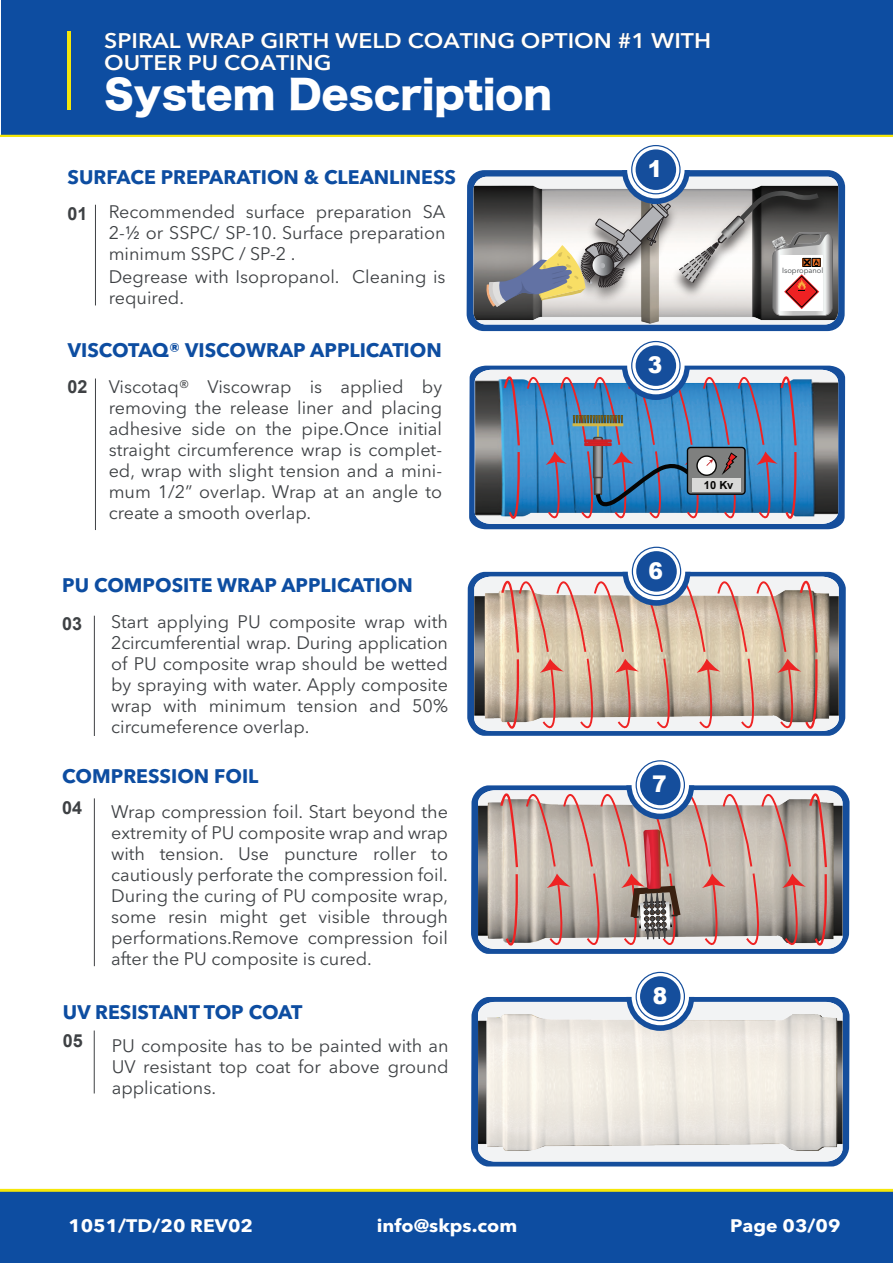
<style>
.page{position:relative;width:893px;height:1263px;background:#fff}
.page>*{position:absolute;margin:0;border:0;box-sizing:border-box;transform-origin:0 0}
.t1{font:39px "Hira Kaku Std W8";color:#fff}
.t2{font:900 23.1px "Arial";color:#fff;scale:.94 1}
.t3{font:600 21px/22.5px "Avenir Next LT Pro";color:#fff;scale:1.1 1}
.t4{font:700 19.5px "Avenir Next LT Pro";color:#0d4da1}
.t5{font:18px/21px "Avenir Next LT Pro";color:#3e4144;text-align:justify}
.t6{font:700 18px "Avenir Next LT Pro";color:#fff;scale:1.07 1}
.t7{font:700 18px "Arial";color:#3e4144}
.t8{font:700 11.1px "Arial";color:#050504}
.t9{font:7.5px "Avenir Next LT Pro";color:#3e4144}
.s1{font-family:"Arial";font-weight:700}
</style>
<div class="page">
<svg style="left:469px;top:366px;width:376px;height:163px;background:#275ba3"></svg>
<img style="left:475px;top:370px;width:363px;height:154px">
<svg style="left:627px;top:337px;width:58px;height:57px"></svg>
<div style="left:636px;top:345px;width:40px;height:41px;background:#154e9c;border-radius:50%"></div>
<div style="left:631px;top:341px;width:50px;height:49px;border:1px solid #154e9c;border-radius:50%"></div>
<svg style="left:471px;top:997px;width:378px;height:169px;background:#3b6aaa"></svg>
<img style="left:478px;top:1003px;width:364px;height:158px">
<svg style="left:486px;top:1015px;width:350px;height:135px;background:#ece8e1"></svg>
<svg style="left:626px;top:997px;width:68px;height:34px"></svg>
<svg style="left:632px;top:968px;width:57px;height:57px"></svg>
<div style="left:640px;top:976px;width:40px;height:41px;background:#154e9c;border-radius:50%"></div>
<div style="left:636px;top:972px;width:49px;height:49px;border:1px solid #154e9c;border-radius:50%"></div>
<svg style="left:467px;top:572px;width:379px;height:164px;background:#3667a9"></svg>
<img style="left:474px;top:580px;width:365px;height:151px">
<svg style="left:500px;top:572px;width:319px;height:159px;background:#cdb7a9"></svg>
<svg style="left:628px;top:543px;width:57px;height:57px"></svg>
<div style="left:636px;top:551px;width:41px;height:41px;background:#154e9c;border-radius:50%"></div>
<div style="left:632px;top:547px;width:49px;height:49px;border:1px solid #154e9c;border-radius:50%"></div>
<svg style="left:471px;top:785px;width:378px;height:169px;background:#2f61a5"></svg>
<img style="left:478px;top:790px;width:364px;height:159px">
<svg style="left:499px;top:790px;width:20px;height:159px;background:#cbada5"></svg>
<svg style="left:632px;top:756px;width:57px;height:58px"></svg>
<div style="left:640px;top:765px;width:40px;height:40px;background:#154e9c;border-radius:50%"></div>
<div style="left:636px;top:760px;width:49px;height:50px;border:1px solid #154e9c;border-radius:50%"></div>
<hr style="left:94px;top:798px;width:1px;height:168px;background:#3f4144">
<svg style="left:525px;top:785px;width:303px;height:164px;background:#b8a7a4"></svg>
<div style="left:1px;top:0;width:892px;height:135px;background:#0d4da1"></div>
<hr style="left:68px;top:31px;width:3px;height:79px;background:#f4e609">
<hr style="left:0;top:135px;width:893px;height:2px;background:#f4e609">
<hr style="left:94px;top:616px;width:1px;height:120px;background:#3f4144">
<hr style="left:94px;top:1030px;width:1px;height:63px;background:#3f4144">
<hr style="left:95px;top:205px;width:1px;height:100px;background:#3f4144">
<hr style="left:95px;top:378px;width:1px;height:152px;background:#3f4144">
<svg style="left:467px;top:170px;width:378px;height:161px;background:#3263a6"></svg>
<svg style="left:474px;top:177px;width:82px;height:147px"></svg>
<img style="left:556px;top:177px;width:282px;height:147px">
<svg style="left:627px;top:141px;width:58px;height:57px"></svg>
<div style="left:636px;top:149px;width:40px;height:41px;background:#154e9c;border-radius:50%"></div>
<div style="left:631px;top:145px;width:50px;height:49px;border:1px solid #154e9c;border-radius:50%"></div>
<svg style="left:486px;top:170px;width:347px;height:146px"></svg>
<div style="left:0;top:1189px;width:893px;height:74px;background:#0d4da1"></div>
<svg style="left:0;top:1188px;width:893px;height:4px;background:#ebe445"></svg>
<svg style="left:503px;top:366px;width:295px;height:158px;background:#5f8fba"></svg>
<div style="left:692px;top:479px;width:49px;height:13px;background:#d9d9d8"></div>
<p class="t3" style="left:104px;top:29px;width:553px">SPIRAL WRAP GIRTH WELD COATING OPTION #1 WITH<br>OUTER PU COATING</p>
<h1 class="t1" style="left:104px;top:73px;width:449px">System Description</h1>
<p class="t4" style="left:68px;top:165px;width:390px">SURFACE PREPARATION &amp; CLEANLINESS</p>
<p class="t5" style="left:109px;top:201px;width:338px;line-height:21.5px;text-align:left">Recommended surface preparation SA<br>2-½ or SSPC/ SP-10. Surface preparation minimum SSPC / SP-2 .<br>Degrease with Isopropanol. Cleaning is required.</p>
<p class="t7" style="left:68px;top:201px;width:22px">01</p>
<p class="t4" style="left:68px;top:339px;width:375px">VISCOTAQ® VISCOWRAP APPLICATION</p>
<p class="t5" style="left:109px;top:376px;width:335px;text-indent:-41px"><span class="s1">02</span> Viscotaq® Viscowrap is applied by removing the release liner and placing adhesive side on the pipe.Once initial straight circumference wrap is complet&shy;ed, wrap with slight tension and a mini&shy;mum 1/2” overlap. Wrap at an angle to create a smooth overlap.</p>
<p class="t4" style="left:62px;top:573px;width:352px">PU COMPOSITE WRAP APPLICATION</p>
<p class="t7" style="left:62px;top:611px;width:22px">03</p>
<p class="t5" style="left:111px;top:612px;width:338px">Start applying PU composite wrap with 2circumferential wrap. During application of PU composite wrap should be wetted by spraying with water. Apply composite wrap with minimum tension and 50% circumeference overlap.</p>
<p class="t4" style="left:62px;top:764px;width:198px">COMPRESSION FOIL</p>
<p class="t7" style="left:62px;top:795px;width:22px">04</p>
<p class="t5" style="left:111px;top:801px;width:338px">Wrap compression foil. Start beyond the extremity of PU composite wrap and wrap with tension. Use puncture roller to cautiously perforate the compression foil.<br>During the curing of PU composite wrap, some resin might get visible through performations.Remove compression foil after the PU composite is cured.</p>
<p class="t4" style="left:63px;top:1000px;width:241px">UV RESISTANT TOP COAT</p>
<p class="t7" style="left:63px;top:1028px;width:22px">05</p>
<p class="t5" style="left:112px;top:1035px;width:338px">PU composite has to be painted with an UV resistant top coat for above ground applications.</p>
<p class="t2" style="left:648px;top:152px;width:17px">1</p>
<p class="t2" style="left:648px;top:348px;width:17px">3</p>
<p class="t2" style="left:648px;top:554px;width:17px">6</p>
<p class="t8" style="left:704px;top:477px;width:31px">10 Kv</p>
<p class="t9" style="left:782px;top:266px;width:43px">Isopropanol</p>
<p class="t2" style="left:652px;top:767px;width:17px">7</p>
<p class="t2" style="left:653px;top:979px;width:17px">8</p>
<p class="t6" style="left:68px;top:1214px;width:174px">1051/TD/20 REV02</p>
<p class="t6" style="left:377px;top:1214px;width:133px">info@skps.com</p>
<p class="t6" style="left:730px;top:1214px;width:105px">Page 03/09</p>
</div>
